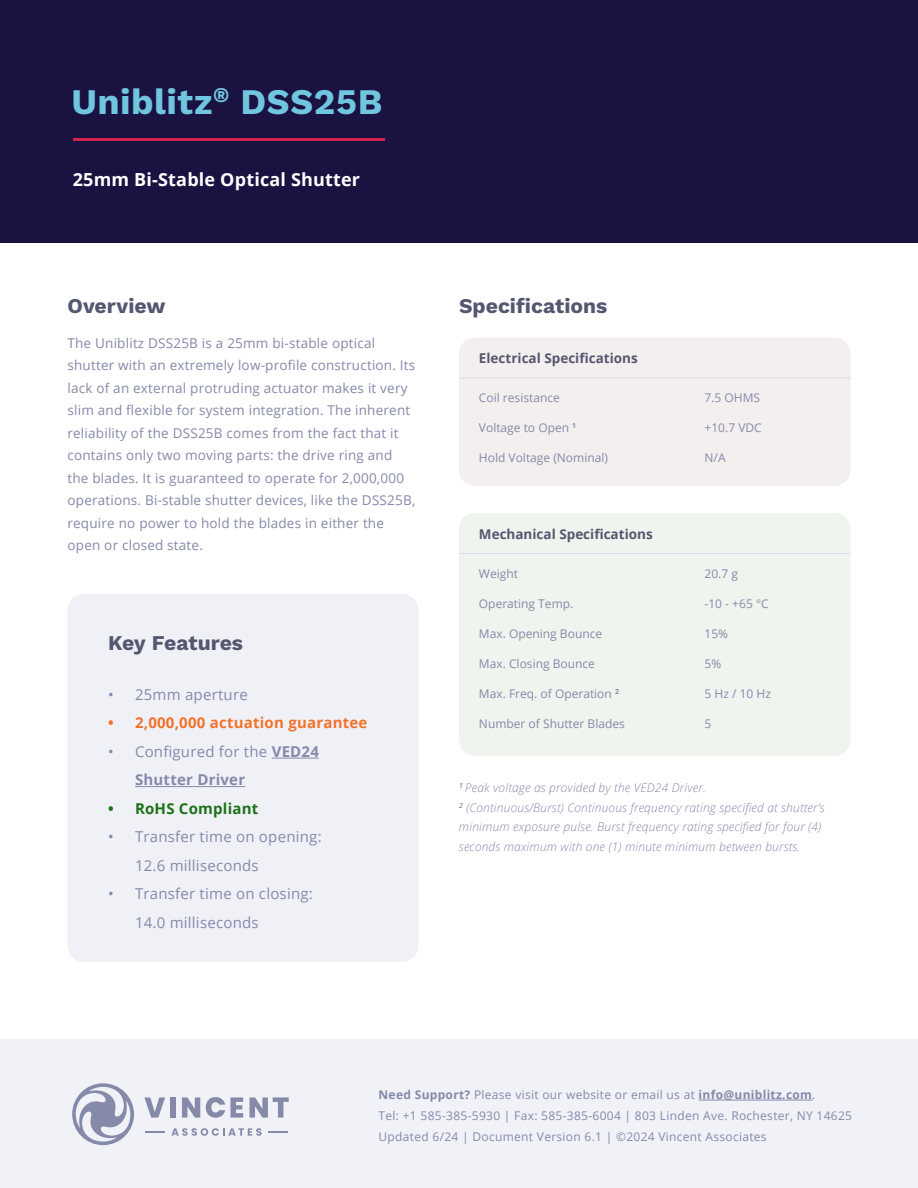
<style>
.page{position:relative;width:918px;height:1188px;background:#fff}
.page>*{position:absolute;margin:0;border:0;box-sizing:border-box;transform-origin:0 0}
.t1{font:700 36px "Work Sans";letter-spacing:.015em;color:#70c5df}
.t2{font:700 21px "Work Sans";color:#545770}
.t3{font:700 18px "Open Sans";letter-spacing:.01em;color:#fff}
.t4{font:15px/28.5px "Open Sans";letter-spacing:.015em;color:#8589a9}
.t5{font:700 15px/28.5px "Open Sans";letter-spacing:.015em;color:#8589a9}
.t6{font:700 15px "Open Sans";letter-spacing:.015em;color:#f3722c}
.t7{font:700 15px "Open Sans";letter-spacing:.015em;color:#1d7218}
.t8{font:13.5px/22.5px "Open Sans";letter-spacing:.015em;color:#8589a9}
.t9{font:700 13.5px "Open Sans";color:#555770}
.t10{font:italic 300 12px/19.5px "Open Sans";letter-spacing:.015em;color:#8689aa}
.t11{font:12px "Open Sans";color:#8589a9}
.t12{font:12px/21px "Open Sans";letter-spacing:.025em;color:#8589a9}
.s1{font-weight:400}
.s2{font-weight:700}
</style>
<div class="page">
<div style="left:67px;top:594px;width:351px;height:368px;background:#f0f1f7;border-radius:16px"></div>
<div style="left:459px;top:338px;width:391px;height:148px;background:#f4efef;border-radius:16px"></div>
<div style="left:459px;top:513px;width:391px;height:243px;background:#eff4ef;border-radius:16px"></div>
<div style="left:0;top:1040px;width:918px;height:148px;background:#f0f2f7"></div>
<div style="left:0;top:0;width:918px;height:243px;background:#1a1240"></div>
<hr style="left:74px;top:138px;width:312px;height:3px;background:#d1244d">
<svg style="left:72px;top:1083px;width:62px;height:62px"></svg>
<svg style="left:171px;top:1128px;width:91px;height:8px"></svg>
<svg style="left:146px;top:1131px;width:19px;height:2px"></svg>
<svg style="left:268px;top:1131px;width:19px;height:2px"></svg>
<svg style="left:144px;top:1097px;width:21px;height:21px"></svg>
<div style="left:170px;top:1097px;width:5px;height:21px;background:#858aa8"></div>
<svg style="left:182px;top:1097px;width:18px;height:21px"></svg>
<svg style="left:206px;top:1097px;width:37px;height:21px"></svg>
<svg style="left:250px;top:1097px;width:39px;height:21px"></svg>
<hr style="left:699px;top:1100px;width:113px;height:1px;background:#8589a9">
<hr style="left:272px;top:758px;width:47px;height:1px;background:#8589a9">
<hr style="left:135px;top:786px;width:110px;height:1px;background:#8589a9">
<hr style="left:459px;top:378px;width:391px;height:1px;background:#d9dae8">
<hr style="left:459px;top:553px;width:391px;height:1px;background:#d9dae8">
<h1 class="t1" style="left:71px;top:80px;width:312px">Uniblitz<sup>®</sup> DSS25B</h1>
<h3 class="t3" style="left:73px;top:167px;width:289px">25mm Bi-Stable Optical Shutter</h3>
<h2 class="t2" style="left:68px;top:294px;width:100px">Overview</h2>
<h2 class="t2" style="left:459px;top:294px;width:150px">Specifications</h2>
<p class="t8" style="left:68px;top:331px;width:349px">The Uniblitz DSS25B is a 25mm bi-stable optical shutter with an extremely low-profile construction. Its lack of an external protruding actuator makes it very slim and flexible for system integration. The inherent reliability of the DSS25B comes from the fact that it contains only two moving parts: the drive ring and the blades. It is guaranteed to operate for 2,000,000 operations. Bi-stable shutter devices, like the DSS25B, require no power to hold the blades in either the open or closed state.</p>
<p class="t9" style="left:479px;top:349px;width:160px">Electrical Specifications</p>
<p class="t11" style="left:479px;top:390px;width:82px">Coil resistance</p>
<p class="t11" style="left:479px;top:420px;width:99px">Voltage to Open <sup>1</sup></p>
<p class="t11" style="left:479px;top:450px;width:131px">Hold Voltage (Nominal)</p>
<p class="t9" style="left:479px;top:525px;width:175px">Mechanical Specifications</p>
<p class="t11" style="left:705px;top:390px;width:57px">7.5 OHMS</p>
<p class="t11" style="left:705px;top:420px;width:59px">+10.7 VDC</p>
<p class="t11" style="left:705px;top:450px;width:23px">N/A</p>
<h2 class="t2" style="left:108px;top:631px;width:137px">Key Features</h2>
<p class="t4" style="left:108px;top:680px;width:141px">• 25mm aperture</p>
<p class="t6" style="left:108px;top:712px;width:261px">• 2,000,000 actuation guarantee</p>
<p class="t5" style="left:135px;top:737px;width:185px;text-indent:-27px"><span class="s1">• Configured for the</span> VED24<br>Shutter Driver</p>
<p class="t7" style="left:108px;top:798px;width:152px">• RoHS Compliant</p>
<p class="t4" style="left:135px;top:822px;width:188px;text-indent:-27px">• Transfer time on opening:<br>12.6 milliseconds</p>
<p class="t4" style="left:135px;top:879px;width:179px;text-indent:-27px">• Transfer time on closing:<br>14.0 milliseconds</p>
<p class="t11" style="left:479px;top:565px;width:41px">Weight</p>
<p class="t11" style="left:479px;top:595px;width:96px">Operating Temp.</p>
<p class="t11" style="left:479px;top:625px;width:125px">Max. Opening Bounce</p>
<p class="t11" style="left:479px;top:655px;width:117px">Max. Closing Bounce</p>
<p class="t11" style="left:479px;top:685px;width:142px">Max. Freq. of Operation <sup>2</sup></p>
<p class="t11" style="left:479px;top:715px;width:147px">Number of Shutter Blades</p>
<p class="t11" style="left:705px;top:565px;width:35px">20.7 g</p>
<p class="t11" style="left:705px;top:595px;width:66px">-10 - +65 °C</p>
<p class="t11" style="left:705px;top:625px;width:25px">15%</p>
<p class="t11" style="left:705px;top:655px;width:18px">5%</p>
<p class="t11" style="left:705px;top:685px;width:68px">5 Hz / 10 Hz</p>
<p class="t11" style="left:705px;top:715px;width:8px">5</p>
<p class="t10" style="left:459px;top:778px;width:367px"><sup>1</sup> Peak voltage as provided by the VED24 Driver.<br><sup>2</sup> (Continuous/Burst) Continuous frequency rating specified at shutter’s minimum exposure pulse. Burst frequency rating specified for four (4) seconds maximum with one (1) minute minimum between bursts.</p>
<p class="t12" style="left:379px;top:1084px;width:475px"><span class="s2">Need Support?</span> Please visit our website or email us at <span class="s2">info@uniblitz.com</span>.<br>Tel: +1 585-385-5930 | Fax: 585-385-6004 | 803 Linden Ave. Rochester, NY 14625<br>Updated 6/24 | Document Version 6.1 | ©2024 Vincent Associates</p>
</div>
